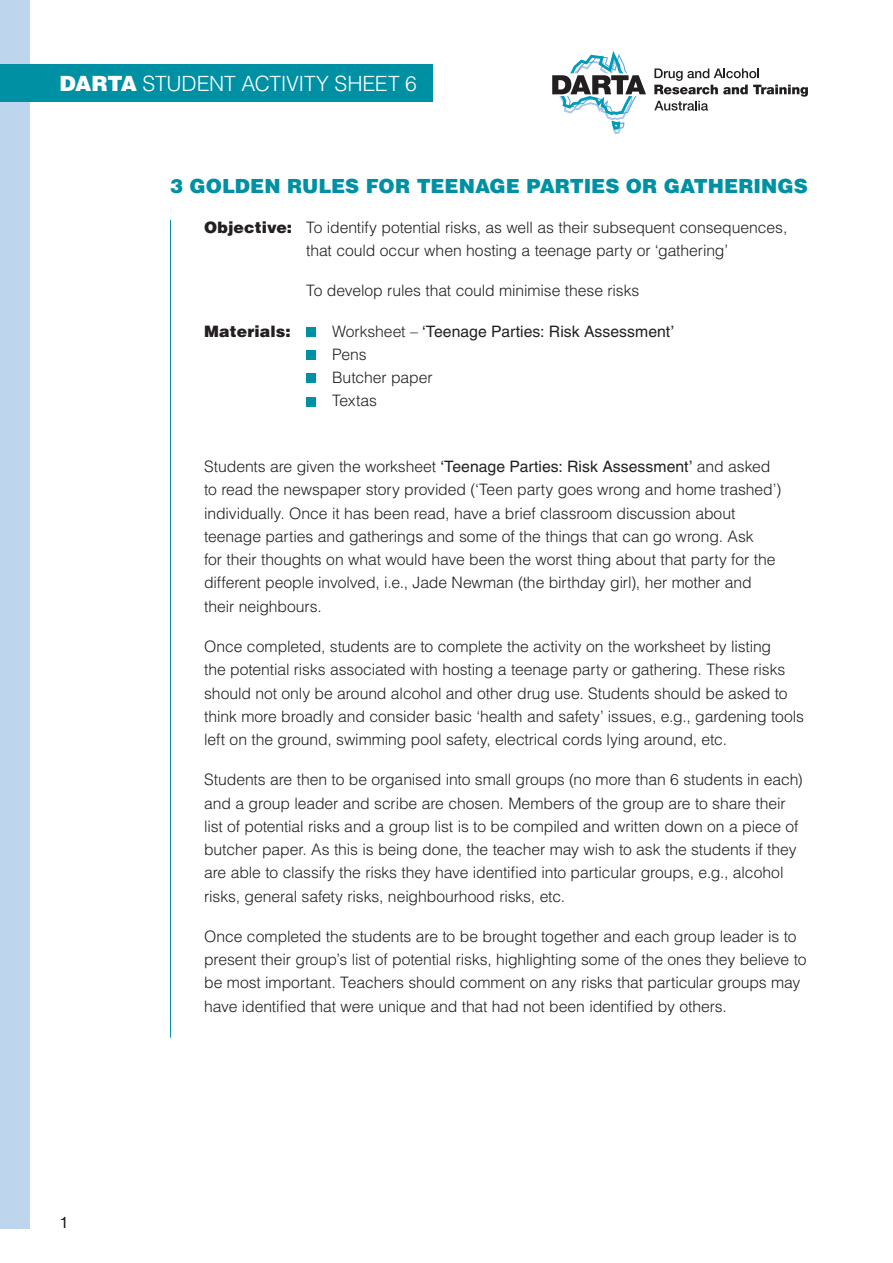
<style>
.page{position:relative;width:893px;height:1263px;background:#fff}
.page>*{position:absolute;margin:0;border:0;box-sizing:border-box;transform-origin:0 0}
.t1{font:300 21px "Helvetica LT Std";letter-spacing:-.015em;color:#fff}
.Activity{font:900 19.5px "Helvetica LT Std";color:#0090a4}
.Body_Indent{font:300 15.75px/23.2px "Helvetica LT Std";letter-spacing:-.005em;color:#231f20}
.Objective_and_Materi{font:300 15.75px/23.2px "Helvetica LT Std";letter-spacing:-.005em;color:#231f20}
.Objective_and_Materi-2{font:15.75px "Helvetica LT Std";letter-spacing:.005em;color:#231f20}
.Objective_and_Materi-3{font:900 15.75px "Helvetica LT Std";letter-spacing:.01em;color:#231f20}
.s1{font-weight:900}
.s2{font-weight:300}
.s3{font-weight:400}
</style>
<div class="page">
<svg style="left:552px;top:51px;width:94px;height:84px"></svg>
<svg style="left:654px;top:68px;width:154px;height:43px"></svg>
<div style="left:0;top:0;width:30px;height:1229px;background:#bed5ee"></div>
<div style="left:643px;top:116px;width:82px;height:16px;background:#fff"></div>
<div style="left:710px;top:98px;width:82px;height:21px;background:#fff"></div>
<div style="left:0;top:64px;width:433px;height:37px;background:#0090a4"></div>
<div style="left:306px;top:327px;width:10px;height:10px;background:#0090a4"></div>
<div style="left:306px;top:350px;width:10px;height:10px;background:#0090a4"></div>
<div style="left:306px;top:374px;width:10px;height:9px;background:#0090a4"></div>
<div style="left:306px;top:397px;width:10px;height:9px;background:#0090a4"></div>
<hr style="left:170px;top:220px;width:1px;height:817px;background:#0090a4">
<h1 class="t1" style="left:60px;top:71px;width:359px"><span class="s1">DARTA</span> STUDENT ACTIVITY SHEET 6</h1>
<p class="Activity" style="left:170px;top:173px;width:639px">3 GOLDEN RULES FOR TEENAGE PARTIES OR GATHERINGS</p>
<p class="Objective_and_Materi" style="left:306px;top:216px;width:483px;text-indent:-102px"><span class="s1">Objective:</span> To identify potential risks, as well as their subsequent consequences, that could occur when hosting a teenage party or ‘gathering’</p>
<p class="Objective_and_Materi" style="left:306px;top:279px;width:335px">To develop rules that could minimise these risks</p>
<p class="Objective_and_Materi-3" style="left:204px;top:321px;width:88px">Materials:</p>
<p class="Objective_and_Materi-2" style="left:332px;top:322px;width:344px"><span class="s2">Worksheet –</span> ‘Teenage Parties: Risk Assessment’</p>
<p class="Objective_and_Materi" style="left:332px;top:343px;width:36px">Pens</p>
<p class="Objective_and_Materi" style="left:332px;top:366px;width:102px">Butcher paper</p>
<p class="Objective_and_Materi" style="left:332px;top:389px;width:46px">Textas</p>
<p class="Body_Indent" style="left:60px;top:1211px;width:10px">1</p>
<p class="Body_Indent" style="left:204px;top:455px;width:579px">Students are given the worksheet <span class="s3">‘Teenage Parties: Risk Assessment’</span> and asked to read the newspaper story provided (‘Teen party goes wrong and home trashed’) individually. Once it has been read, have a brief classroom discussion about teenage parties and gatherings and some of the things that can go wrong. Ask<br>for their thoughts on what would have been the worst thing about that party for the different people involved, i.e., Jade Newman (the birthday girl), her mother and their neighbours.</p>
<p class="Body_Indent" style="left:204px;top:635px;width:601px">Once completed, students are to complete the activity on the worksheet by listing<br>the potential risks associated with hosting a teenage party or gathering. These risks should not only be around alcohol and other drug use. Students should be asked to think more broadly and consider basic ‘health and safety’ issues, e.g., gardening tools left on the ground, swimming pool safety, electrical cords lying around, etc.</p>
<p class="Body_Indent" style="left:204px;top:768px;width:600px">Students are then to be organised into small groups (no more than 6 students in each) and a group leader and scribe are chosen. Members of the group are to share their list of potential risks and a group list is to be compiled and written down on a piece of butcher paper. As this is being done, the teacher may wish to ask the students if they are able to classify the risks they have identified into particular groups, e.g., alcohol risks, general safety risks, neighbourhood risks, etc.</p>
<p class="Body_Indent" style="left:204px;top:924px;width:604px">Once completed the students are to be brought together and each group leader is to present their group’s list of potential risks, highlighting some of the ones they believe to be most important. Teachers should comment on any risks that particular groups may have identified that were unique and that had not been identified by others.</p>
</div>
